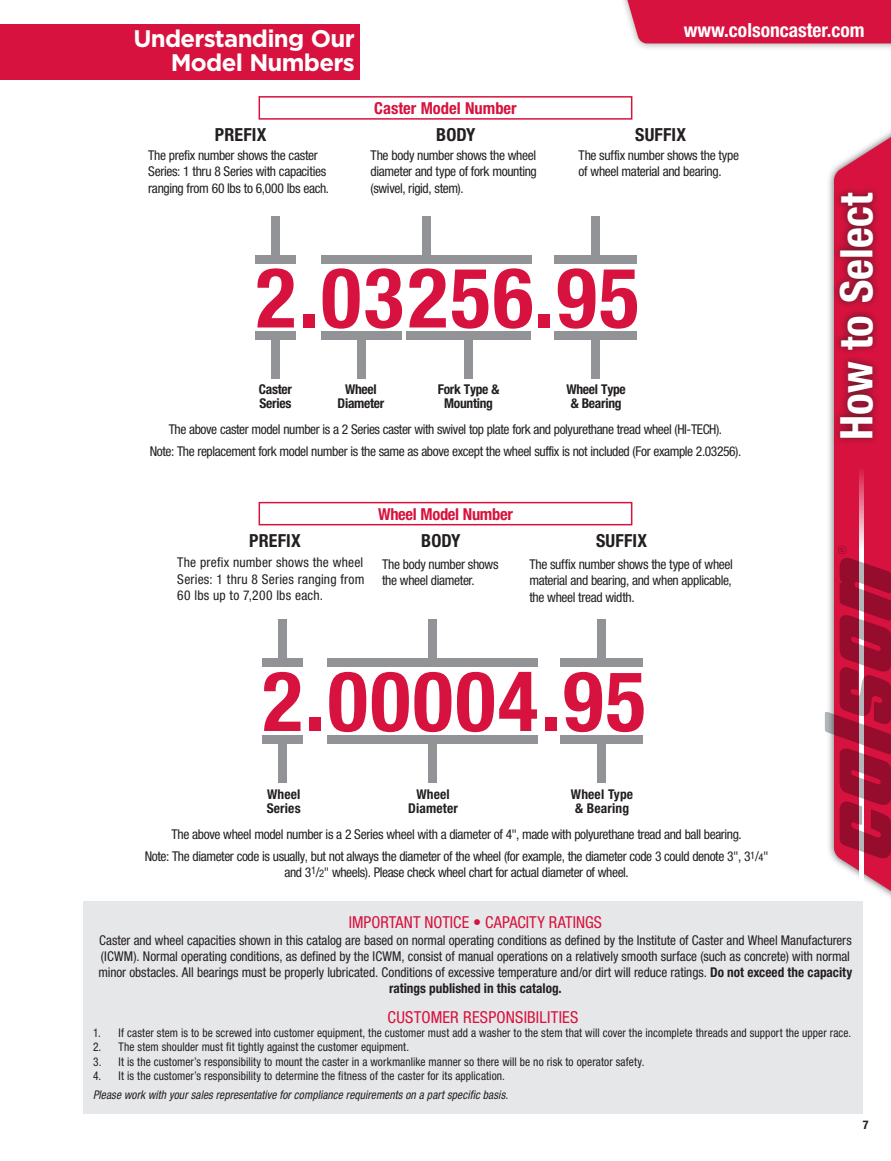
<style>
.page{position:relative;width:891px;height:1161px;background:#fff}
.page>*{position:absolute;margin:0;border:0;box-sizing:border-box;transform-origin:0 0}
.t1{font:700 condensed 83.55px "Helvetica Neue LT Pro";letter-spacing:.03em;color:#d7123e}
.t2{font:700 condensed 45px "Helvetica Neue LT Pro";color:#fff}
.t3{font:700 24px/24px "Gotham";letter-spacing:-.03em;color:#fff;text-align:right}
.t4{font:700 condensed 19.5px "Helvetica Neue LT Pro";color:#fff}
.t5{font:700 condensed 18px "Helvetica Neue LT Pro";letter-spacing:.01em;color:#231f20}
.t6{font:condensed 16.5px "Helvetica Neue LT Pro";letter-spacing:.01em;color:#d7123e}
.t7{font:700 condensed 16.5px "Helvetica Neue LT Pro";color:#d7123e}
.t8{font:700 condensed 16.5px "Helvetica Neue LT Pro";letter-spacing:-.02em;color:#d7123e}
.t9{font:condensed 13.5px/16.2px "Helvetica Neue LT Pro";letter-spacing:-.025em;color:#231f20;text-align:justify}
.t10{font:condensed 13.5px/16.2px "Helvetica Neue LT Pro";letter-spacing:-.005em;color:#231f20;text-align:center}
.t11{font:700 condensed 13.5px/13.5px "Helvetica Neue LT Pro";letter-spacing:-.02em;color:#231f20;text-align:center}
.t12{font:700 condensed 13.5px/13.5px "Helvetica Neue LT Pro";letter-spacing:.01em;color:#231f20;text-align:center}
.t13{font:condensed 12px "Helvetica Neue LT Pro";letter-spacing:.01em;color:#231f20;scale:.95 1}
.t14{font:italic condensed 12px "Helvetica Neue LT Pro";letter-spacing:.005em;color:#231f20;scale:.95 1}
.t15{font:700 condensed 12px "Helvetica Neue LT Pro";color:#231f20}
.s1{font-size:10.5px}
.s2{font-weight:700}
</style>
<div class="page">
<div style="left:83px;top:901px;width:779px;height:213px;background:#e6e7e9"></div>
<svg style="left:258px;top:96px;width:375px;height:24px"></svg>
<svg style="left:258px;top:501px;width:375px;height:25px"></svg>
<div style="left:618px;top:0;width:273px;height:51px;background:#231f20;opacity:.43"></div>
<div style="left:624px;top:0;width:267px;height:43px;background:#d7123e"></div>
<div style="left:826px;top:123px;width:65px;height:782px;background:#231f20;opacity:.75"></div>
<svg style="left:834px;top:130px;width:57px;height:768px;fill:#d7123e"></svg>
<div style="left:831px;top:185px;width:50px;height:260px;background:#231f20;opacity:.75"></div>
<svg style="left:859px;top:468px;width:5px;height:417px"></svg>
<svg style="left:825px;top:545px;width:66px;height:315px;background:#b63957"></svg>
<div style="left:255px;top:255px;width:41px;height:8px;background:#919396"></div>
<div style="left:271px;top:216px;width:9px;height:41px;background:#919396"></div>
<div style="left:255px;top:332px;width:41px;height:8px;background:#919396"></div>
<div style="left:271px;top:338px;width:9px;height:41px;background:#919396"></div>
<div style="left:321px;top:255px;width:210px;height:8px;background:#919396"></div>
<div style="left:422px;top:216px;width:8px;height:41px;background:#919396"></div>
<div style="left:554px;top:255px;width:82px;height:8px;background:#919396"></div>
<div style="left:591px;top:216px;width:8px;height:41px;background:#919396"></div>
<div style="left:554px;top:332px;width:82px;height:8px;background:#919396"></div>
<div style="left:591px;top:338px;width:8px;height:41px;background:#919396"></div>
<div style="left:406px;top:332px;width:125px;height:8px;background:#919396"></div>
<div style="left:465px;top:338px;width:8px;height:41px;background:#919396"></div>
<div style="left:321px;top:332px;width:80px;height:8px;background:#919396"></div>
<div style="left:357px;top:338px;width:8px;height:41px;background:#919396"></div>
<div style="left:262px;top:659px;width:41px;height:8px;background:#919396"></div>
<div style="left:278px;top:620px;width:8px;height:40px;background:#919396"></div>
<div style="left:262px;top:735px;width:41px;height:8px;background:#919396"></div>
<div style="left:278px;top:742px;width:8px;height:41px;background:#919396"></div>
<div style="left:327px;top:659px;width:211px;height:8px;background:#919396"></div>
<div style="left:429px;top:620px;width:8px;height:40px;background:#919396"></div>
<div style="left:327px;top:735px;width:211px;height:8px;background:#919396"></div>
<div style="left:429px;top:742px;width:8px;height:41px;background:#919396"></div>
<div style="left:560px;top:659px;width:83px;height:8px;background:#919396"></div>
<div style="left:598px;top:620px;width:8px;height:40px;background:#919396"></div>
<div style="left:560px;top:735px;width:83px;height:8px;background:#919396"></div>
<div style="left:598px;top:742px;width:8px;height:41px;background:#919396"></div>
<div style="left:0;top:24px;width:360px;height:55px;background:#d7123e"></div>
<p class="t3" style="left:133px;top:26px;width:223px">Understanding Our<br>Model Numbers</p>
<p class="t7" style="left:374px;top:98px;width:144px">Caster Model Number</p>
<p class="t4" style="left:684px;top:18px;width:182px">www.colsoncaster.com</p>
<p class="t5" style="left:215px;top:124px;width:53px">PREFIX</p>
<p class="t5" style="left:436px;top:124px;width:41px">BODY</p>
<p class="t9" style="left:371px;top:147px;width:168px">The body number shows the wheel diameter and type of fork mounting (swivel, rigid, stem).</p>
<p class="t9" style="left:148px;top:147px;width:182px;text-align:left">The prefix number shows the caster<br>Series: 1 thru 8 Series with capacities ranging from 60 lbs to 6,000 lbs each.</p>
<p class="t5" style="left:635px;top:124px;width:52px">SUFFIX</p>
<p class="t9" style="left:579px;top:147px;width:162px">The suffix number shows the type of wheel material and bearing.</p>
<p class="t1" style="left:256px;top:248px;width:385px">2.03256.95</p>
<p class="t11" style="left:259px;top:383px;width:35px;text-align:left">Caster<br>Series</p>
<p class="t11" style="left:338px;top:383px;width:48px">Wheel<br>Diameter</p>
<p class="t11" style="left:438px;top:383px;width:63px">Fork Type &amp;<br>Mounting</p>
<p class="t11" style="left:566px;top:383px;width:61px">Wheel Type &amp; Bearing</p>
<p class="t9" style="left:169px;top:421px;width:555px">The above caster model number is a 2 Series caster with swivel top plate fork and polyurethane tread wheel (HI-TECH).</p>
<p class="t9" style="left:150px;top:443px;width:593px">Note: The replacement fork model number is the same as above except the wheel suffix is not included (For example 2.03256).</p>
<h3 class="t5" style="left:249px;top:530px;width:53px">PREFIX</h3>
<p class="t9" style="left:177px;top:554px;width:189px">The prefix number shows the wheel Series: 1 thru 8 Series ranging from 60 lbs up to 7,200 lbs each.</p>
<p class="t8" style="left:378px;top:504px;width:136px">Wheel Model Number</p>
<p class="t5" style="left:421px;top:530px;width:41px">BODY</p>
<p class="t9" style="left:382px;top:556px;width:118px">The body number shows the wheel diameter.</p>
<p class="t5" style="left:596px;top:530px;width:52px">SUFFIX</p>
<p class="t9" style="left:529px;top:556px;width:205px">The suffix number shows the type of wheel material and bearing, and when applicable, the wheel tread width.</p>
<p class="t1" style="left:263px;top:651px;width:385px">2.00004.95</p>
<p class="t12" style="left:267px;top:788px;width:35px;text-align:left">Wheel<br>Series</p>
<p class="t12" style="left:408px;top:788px;width:51px">Wheel<br>Diameter</p>
<p class="t12" style="left:571px;top:788px;width:64px">Wheel Type &amp; Bearing</p>
<p class="t2" style="left:829px;top:440px;width:248px;rotate:-90deg">How to Select</p>
<p class="t9" style="left:172px;top:826px;width:572px">The above wheel model number is a 2 Series wheel with a diameter of 4", made with polyurethane tread and ball bearing.</p>
<p class="t9" style="left:145px;top:848px;width:625px;text-align:center">Note: The diameter code is usually, but not always the diameter of the wheel (for example, the diameter code 3 could denote 3", 3<span class="s1">1</span>/<span class="s1">4</span>" and 3<sup>1</sup>/<span class="s1">2</span>" wheels). Please check wheel chart for actual diameter of wheel.</p>
<p class="t6" style="left:349px;top:913px;width:255px">IMPORTANT NOTICE • CAPACITY RATINGS</p>
<p class="t10" style="left:98px;top:932px;width:755px">Caster and wheel capacities shown in this catalog are based on normal operating conditions as defined by the Institute of Caster and Wheel Manufacturers (ICWM). Normal operating conditions, as defined by the ICWM, consist of manual operations on a relatively smooth surface (such as concrete) with normal minor obstacles. All bearings must be properly lubricated. Conditions of excessive temperature and/or dirt will reduce ratings. <span class="s2">Do not exceed the capacity ratings published in this catalog.</span></p>
<p class="t6" style="left:388px;top:1007px;width:192px">CUSTOMER RESPONSIBILITIES</p>
<p class="t13" style="left:93px;top:1026px;width:800px">1. If caster stem is to be screwed into customer equipment, the customer must add a washer to the stem that will cover the incomplete threads and support the upper race.</p>
<p class="t13" style="left:93px;top:1040px;width:334px">2. The stem shoulder must fit tightly against the customer equipment.</p>
<p class="t13" style="left:93px;top:1054px;width:582px">3. It is the customer’s responsibility to mount the caster in a workmanlike manner so there will be no risk to operator safety.</p>
<p class="t13" style="left:93px;top:1069px;width:435px">4. It is the customer’s responsibility to determine the fitness of the caster for its application.</p>
<p class="t14" style="left:93px;top:1088px;width:438px">Please work with your sales representative for compliance requirements on a part specific basis.</p>
<p class="t15" style="left:863px;top:1118px;width:7px">7</p>
</div>
